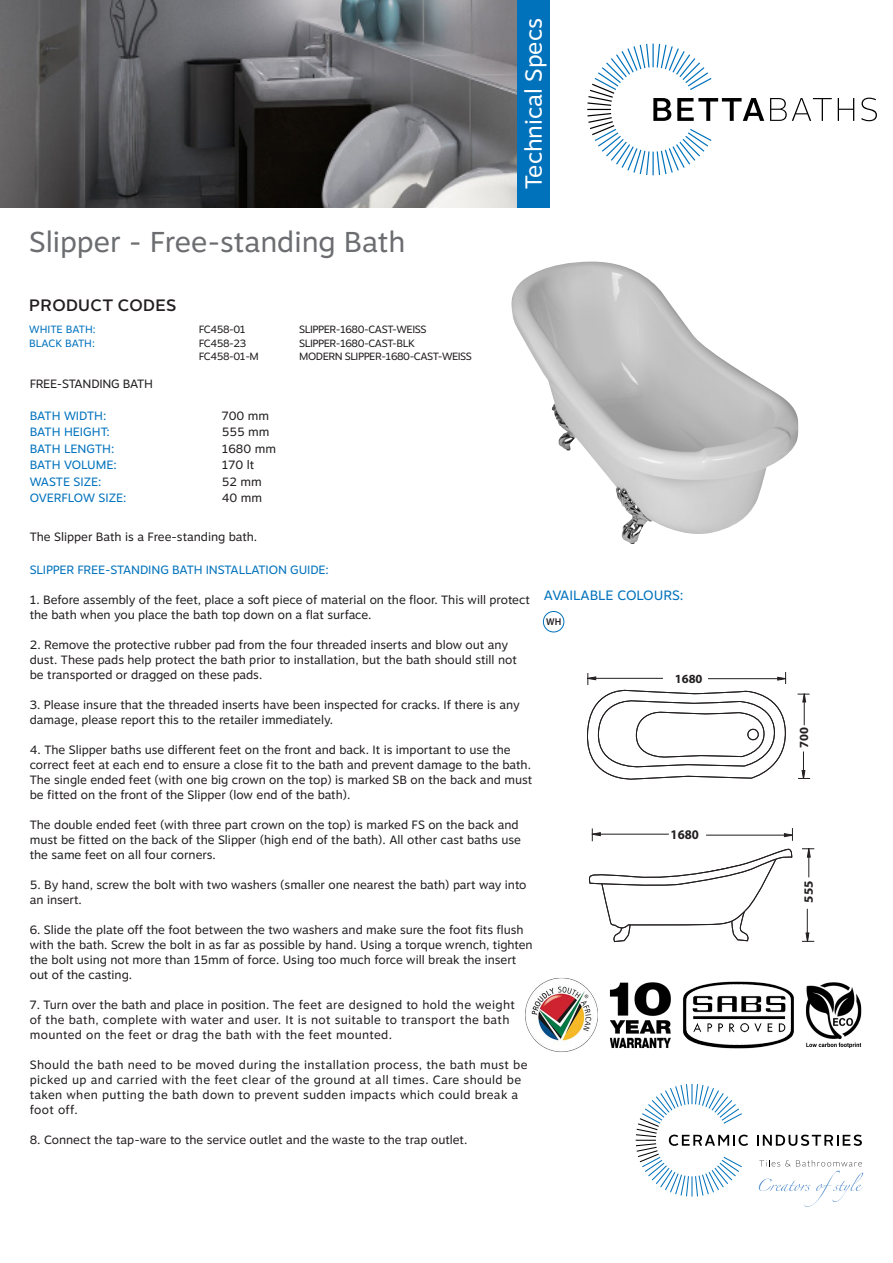
<style>
.page{position:relative;width:893px;height:1263px;background:#fff}
.page>*{position:absolute;margin:0;border:0;box-sizing:border-box;transform-origin:0 0}
.t1{font:28.65px "Motiva Sans";color:#6c6d70}
.t2{font:23.25px "Motiva Sans";color:#fff}
.t3{font:500 16.5px "Alright Sans";letter-spacing:.02em;color:#231f20}
.t4{font:13.5px "Motiva Sans";color:#0072bc}
.t5{font:700 13.2px "Myriad Pro";color:#231f20;scale:.96 1}
.t6{font:700 12.75px "Myriad Pro";color:#231f20;scale:1.04 1}
.t7{font:700 12.45px "Myriad Pro";color:#231f20}
.t8{font:12px/15px "Motiva Sans";color:#231f20}
.t9{font:12px/15px "Motiva Sans";letter-spacing:.03em;color:#231f20}
.t10{font:12px "Motiva Sans";letter-spacing:-.01em;color:#0072bc}
.t11{font:12px "Motiva Sans";letter-spacing:-.02em;color:#231f20}
.t12{font:10.5px "Motiva Sans";letter-spacing:-.04em;color:#231f20}
.t13{font:10.5px "Motiva Sans";color:#0072bc}
.t14{font:600 9.9px "Myriad Pro";color:#231f20}
</style>
<div class="page">
<img style="left:0;top:0;width:517px;height:207px">
<div style="left:517px;top:0;width:33px;height:207px;background:#0072bc"></div>
<svg style="left:587px;top:44px;width:177px;height:131px"></svg>
<svg style="left:770px;top:98px;width:62px;height:23px"></svg>
<svg style="left:838px;top:98px;width:16px;height:23px"></svg>
<svg style="left:861px;top:98px;width:16px;height:23px"></svg>
<div style="left:543px;top:611px;width:21px;height:21px;background:#fff;border:1px solid #0072bc;border-radius:50%"></div>
<img style="left:511px;top:262px;width:287px;height:282px">
<svg style="left:798px;top:751px;width:12px;height:28px"></svg>
<svg style="left:798px;top:693px;width:12px;height:32px"></svg>
<svg style="left:587px;top:672px;width:200px;height:108px"></svg>
<div style="left:748px;top:729px;width:10px;height:11px;background:#fff;border-radius:50%"></div>
<div style="left:747px;top:729px;width:12px;height:11px;border:1px solid #231f20;border-radius:50%"></div>
<svg style="left:588px;top:828px;width:226px;height:115px"></svg>
<svg style="left:757px;top:1134px;width:105px;height:12px"></svg>
<svg style="left:636px;top:1084px;width:112px;height:112px"></svg>
<svg style="left:759px;top:1160px;width:104px;height:47px"></svg>
<img style="left:525px;top:978px;width:337px;height:74px">
<p class="t1" style="left:29px;top:221px;width:378px">Slipper - Free-standing Bath</p>
<p class="t2" style="left:516px;top:189px;width:173px;rotate:-90deg">Technical Specs</p>
<p class="t3" style="left:29px;top:294px;width:149px">PRODUCT CODES</p>
<p class="t13" style="left:29px;top:322px;width:68px">WHITE BATH:</p>
<p class="t12" style="left:199px;top:322px;width:48px">FC458-01</p>
<p class="t12" style="left:299px;top:322px;width:129px">SLIPPER-1680-CAST-WEISS</p>
<p class="t13" style="left:29px;top:335px;width:67px">BLACK BATH:</p>
<p class="t12" style="left:199px;top:335px;width:49px">FC458-23</p>
<p class="t12" style="left:299px;top:335px;width:117px">SLIPPER-1680-CAST-BLK</p>
<p class="t12" style="left:199px;top:349px;width:62px">FC458-01-M</p>
<p class="t12" style="left:299px;top:349px;width:174px">MODERN SLIPPER-1680-CAST-WEISS</p>
<p class="t11" style="left:30px;top:375px;width:125px">FREE-STANDING BATH</p>
<p class="t10" style="left:30px;top:407px;width:78px">BATH WIDTH:</p>
<p class="t8" style="left:222px;top:408px;width:49px">700 mm</p>
<p class="t10" style="left:30px;top:423px;width:82px">BATH HEIGHT:</p>
<p class="t8" style="left:222px;top:424px;width:49px">555 mm</p>
<p class="t10" style="left:30px;top:440px;width:86px">BATH LENGTH:</p>
<p class="t8" style="left:222px;top:441px;width:56px">1680 mm</p>
<p class="t10" style="left:30px;top:456px;width:89px">BATH VOLUME:</p>
<p class="t8" style="left:222px;top:457px;width:34px">170 lt</p>
<p class="t10" style="left:30px;top:473px;width:73px">WASTE SIZE:</p>
<p class="t8" style="left:222px;top:474px;width:41px">52 mm</p>
<p class="t10" style="left:30px;top:489px;width:98px">OVERFLOW SIZE:</p>
<p class="t8" style="left:222px;top:490px;width:42px">40 mm</p>
<p class="t8" style="left:30px;top:528px;width:229px">The Slipper Bath is a Free-standing bath.</p>
<p class="t10" style="left:30px;top:560px;width:301px">SLIPPER FREE-STANDING BATH INSTALLATION GUIDE:</p>
<p class="t8" style="left:30px;top:591px;width:502px">1. Before assembly of the feet, place a soft piece of material on the floor. This will protect the bath when you place the bath top down on a flat surface.</p>
<p class="t8" style="left:30px;top:636px;width:489px">2. Remove the protective rubber pad from the four threaded inserts and blow out any dust. These pads help protect the bath prior to installation, but the bath should still not be transported or dragged on these pads.</p>
<p class="t8" style="left:30px;top:696px;width:492px">3. Please insure that the threaded inserts have been inspected for cracks. If there is any damage, please report this to the retailer immediately.</p>
<p class="t8" style="left:30px;top:741px;width:504px">4. The Slipper baths use different feet on the front and back. It is important to use the correct feet at each end to ensure a close fit to the bath and prevent damage to the bath.<br>The single ended feet (with one big crown on the top) is marked SB on the back and must be fitted on the front of the Slipper (low end of the bath).</p>
<p class="t8" style="left:30px;top:816px;width:493px">The double ended feet (with three part crown on the top) is marked FS on the back and must be fitted on the back of the Slipper (high end of the bath). All other cast baths use the same feet on all four corners.</p>
<p class="t8" style="left:30px;top:876px;width:498px">5. By hand, screw the bolt with two washers (smaller one nearest the bath) part way into an insert.</p>
<p class="t8" style="left:30px;top:921px;width:504px">6. Slide the plate off the foot between the two washers and make sure the foot fits flush with the bath. Screw the bolt in as far as possible by hand. Using a torque wrench, tighten the bolt using not more than 15mm of force. Using too much force will break the insert out of the casting.</p>
<p class="t9" style="left:30px;top:996px;width:487px">7. Turn over the bath and place in position. The feet are designed to hold the weight of the bath, complete with water and user. It is not suitable to transport the bath mounted on the feet or drag the bath with the feet mounted.</p>
<p class="t9" style="left:30px;top:1056px;width:499px">Should the bath need to be moved during the installation process, the bath must be picked up and carried with the feet clear of the ground at all times. Care should be taken when putting the bath down to prevent sudden impacts which could break a foot off.</p>
<p class="t8" style="left:30px;top:1131px;width:439px">8. Connect the tap-ware to the service outlet and the waste to the trap outlet.</p>
<p class="t4" style="left:544px;top:586px;width:141px">AVAILABLE COLOURS:</p>
<p class="t14" style="left:546px;top:615px;width:17px">WH</p>
<p class="t7" style="left:675px;top:671px;width:29px">1680</p>
<p class="t5" style="left:671px;top:826px;width:31px">1680</p>
<p class="t7" style="left:796px;top:748px;width:22px;rotate:-90deg">700</p>
<p class="t6" style="left:800px;top:902px;width:23px;rotate:-90deg">555</p>
<p class="t7" style="left:794px;top:911px;width:22px;rotate:-90deg">555</p>
</div>
